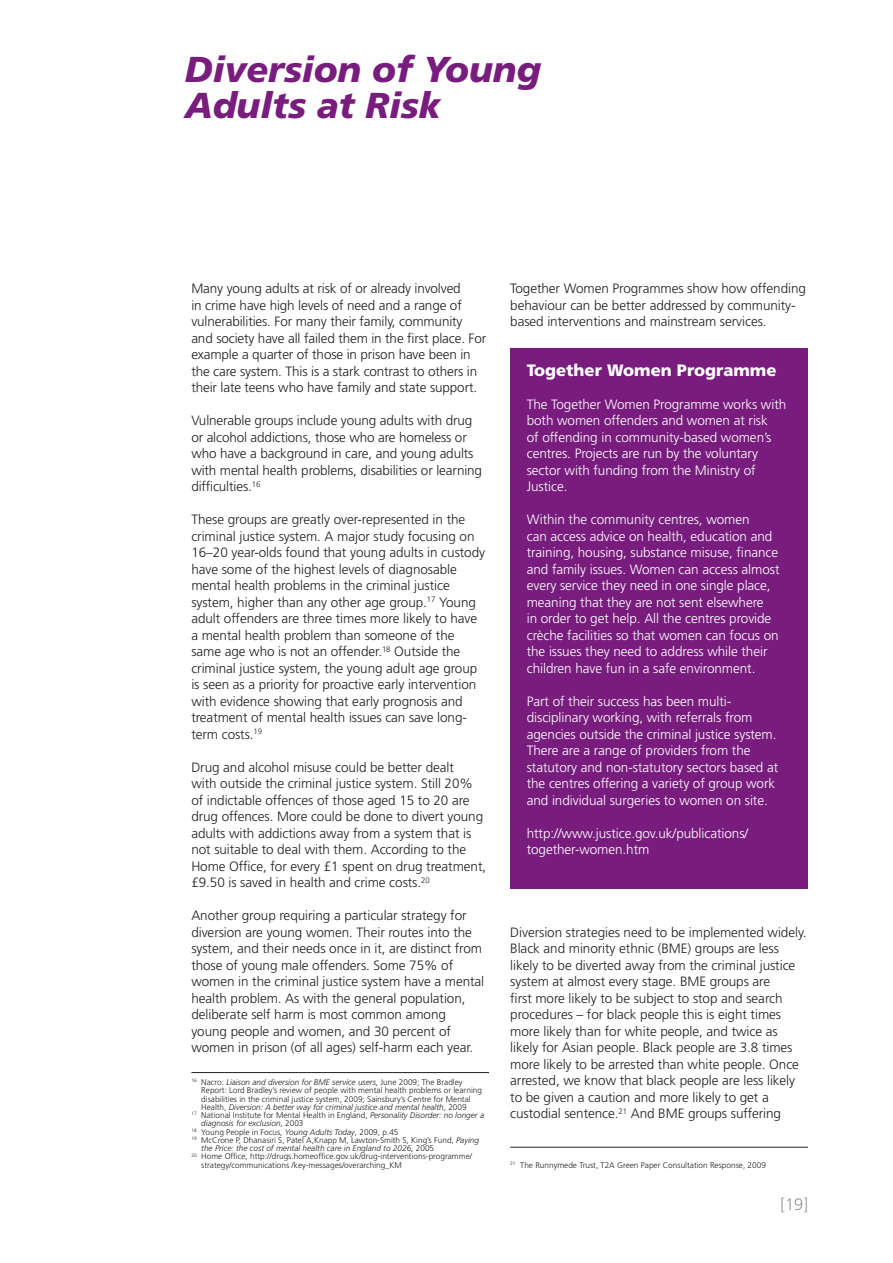
<style>
.page{position:relative;width:893px;height:1263px;background:#fff}
.page>*{position:absolute;margin:0;border:0;box-sizing:border-box;transform-origin:0 0}
.CHAPTER_HEADING{font:italic 900 36px/36px "Frutiger LT Std";letter-spacing:-.005em;color:#781d7d}
.BOX_HEADING{font:900 16.5px "Frutiger LT Std";color:#fff}
.t1{font:300 16.5px "Frutiger LT Std";color:#939598}
.TEXT{font:300 13.5px/16.5px "Frutiger LT Std";letter-spacing:-.005em;color:#231f20}
.INDENTED_TEXT{font:300 13.5px/16.5px "Frutiger LT Std";letter-spacing:-.005em;color:#fff}
.FOOTNOTE{font:300 8.25px/8.2px "Frutiger LT Std";color:#231f20}
.FOOTNOTE-2{font:italic 300 8.25px/8.2px "Frutiger LT Std";color:#231f20}
.s1{font-style:italic}
.s2{font-style:normal}
</style>
<div class="page">
<div style="left:510px;top:348px;width:298px;height:541px;background:#781d7d"></div>
<hr style="left:510px;top:1147px;width:298px;height:1px;background:#231f20">
<hr style="left:191px;top:1072px;width:298px;height:1px;background:#231f20">
<p class="CHAPTER_HEADING" style="left:185px;top:52px;width:357px">Diversion of Young<br>Adults at Risk</p>
<p class="TEXT" style="left:191px;top:280px;width:296px">Many young adults at risk of or already involved<br>in crime have high levels of need and a range of vulnerabilities. For many their family, community and society have all failed them in the first place. For example a quarter of those in prison have been in the care system. This is a stark contrast to others in their late teens who have family and state support.</p>
<p class="TEXT" style="left:191px;top:412px;width:292px">Vulnerable groups include young adults with drug or alcohol addictions, those who are homeless or who have a background in care, and young adults with mental health problems, disabilities or learning difficulties.<sup>16</sup></p>
<p class="TEXT" style="left:191px;top:511px;width:295px">These groups are greatly over-represented in the criminal justice system. A major study focusing on 16–20 year-olds found that young adults in custody have some of the highest levels of diagnosable mental health problems in the criminal justice system, higher than any other age group.<sup>17</sup> Young adult offenders are three times more likely to have a mental health problem than someone of the same age who is not an offender.<sup>18</sup> Outside the criminal justice system, the young adult age group is seen as a priority for proactive early intervention with evidence showing that early prognosis and treatment of mental health issues can save long&shy;term costs.<sup>19</sup></p>
<p class="TEXT" style="left:191px;top:759px;width:296px">Drug and alcohol misuse could be better dealt<br>with outside the criminal justice system. Still 20% of indictable offences of those aged 15 to 20 are drug offences. More could be done to divert young adults with addictions away from a system that is not suitable to deal with them. According to the Home Office, for every £1 spent on drug treatment, £9.50 is saved in health and crime costs.<sup>20</sup></p>
<p class="TEXT" style="left:191px;top:907px;width:294px">Another group requiring a particular strategy for diversion are young women. Their routes into the system, and their needs once in it, are distinct from those of young male offenders. Some 75% of women in the criminal justice system have a mental health problem. As with the general population, deliberate self harm is most common among young people and women, and 30 percent of women in prison (of all ages) self-harm each year.</p>
<p class="TEXT" style="left:510px;top:280px;width:297px">Together Women Programmes show how offending behaviour can be better addressed by community&shy;based interventions and mainstream services.</p>
<p class="BOX_HEADING" style="left:527px;top:360px;width:251px">Together Women Programme</p>
<p class="INDENTED_TEXT" style="left:527px;top:396px;width:261px">The Together Women Programme works with both women offenders and women at risk<br>of offending in community-based women’s centres. Projects are run by the voluntary sector with funding from the Ministry of Justice.</p>
<p class="INDENTED_TEXT" style="left:527px;top:511px;width:254px">Within the community centres, women<br>can access advice on health, education and training, housing, substance misuse, finance and family issues. Women can access almost every service they need in one single place, meaning that they are not sent elsewhere<br>in order to get help. All the centres provide crèche facilities so that women can focus on the issues they need to address while their children have fun in a safe environment.</p>
<p class="INDENTED_TEXT" style="left:527px;top:693px;width:253px">Part of their success has been multi&shy;disciplinary working, with referrals from agencies outside the criminal justice system.<br>There are a range of providers from the statutory and non-statutory sectors based at the centres offering a variety of group work and individual surgeries to women on site.</p>
<p class="INDENTED_TEXT" style="left:527px;top:825px;width:223px">http://www.justice.gov.uk/publications/ together-women.htm</p>
<p class="TEXT" style="left:510px;top:924px;width:298px">Diversion strategies need to be implemented widely.<br>Black and minority ethnic (BME) groups are less likely to be diverted away from the criminal justice system at almost every stage. BME groups are<br>first more likely to be subject to stop and search procedures – for black people this is eight times more likely than for white people, and twice as likely for Asian people. Black people are 3.8 times more likely to be arrested than white people. Once arrested, we know that black people are less likely to be given a caution and more likely to get a custodial sentence.<sup>21</sup> And BME groups suffering</p>
<p class="FOOTNOTE" style="left:201px;top:1078px;width:282px;text-indent:-10px"><sup>16</sup> Nacro: <span class="s1">Liaison and diversion for BME service users</span>, June 2009; The Bradley Report: Lord Bradley’s review of people with mental health problems or learning disabilities in the criminal justice system, 2009; Sainsbury’s Centre for Mental Health, <span class="s1">Diversion: A better way for criminal justice and mental health</span>, 2009</p>
<p class="FOOTNOTE-2" style="left:201px;top:1111px;width:284px;text-indent:-10px"><sup>17</sup> <span class="s2">National Institute for Mental Health in England,</span> Personality Disorder: no longer a diagnosis for exclusion<span class="s2">, 2003</span></p>
<p class="FOOTNOTE" style="left:191px;top:1128px;width:209px"><sup>18</sup> Young People in Focus, <span class="s1">Young Adults Today</span>, 2009, p.45</p>
<p class="FOOTNOTE" style="left:201px;top:1136px;width:279px;text-indent:-10px"><sup>19</sup> McCrone P, Dhanasiri S, Patel A,Knapp M, Lawton-Smith S, King’s Fund, <span class="s1">Paying the Price: the cost of mental health care in England to 2026</span>, 2005</p>
<p class="FOOTNOTE" style="left:201px;top:1152px;width:272px;text-indent:-10px"><sup>20</sup> Home Office, http://drugs.homeoffice.gov.uk/drug-interventions-programme/ strategy/communications /key-messages/overarching_KM</p>
<p class="FOOTNOTE" style="left:510px;top:1161px;width:257px"><sup>21</sup> The Runnymede Trust, T2A Green Paper Consultation Response, 2009</p>
<p class="t1" style="left:780px;top:1194px;width:29px">[19]</p>
</div>
